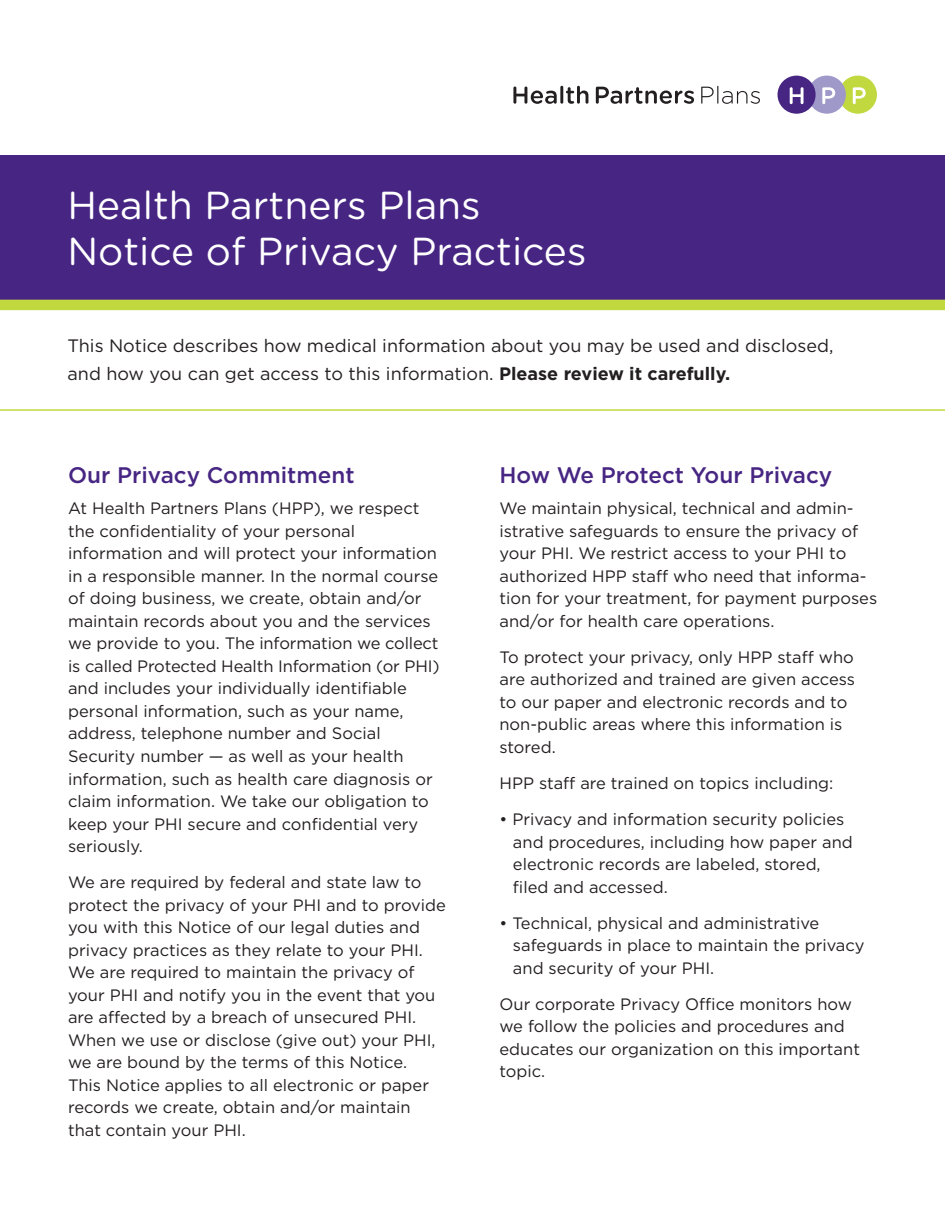
<style>
.page{position:relative;width:945px;height:1215px;background:#fff}
.page>*{position:absolute;margin:0;border:0;box-sizing:border-box;transform-origin:0 0}
.t1{font:39px/46.5px "Gotham Rounded";color:#fff}
.t2{font:500 22.5px "Gotham";color:#472683}
.t3{font:18px/28.5px "Gotham";color:#231f20}
.t4{font:16.5px/22.5px "Gotham";color:#231f20}
.s1{font-weight:700}
</style>
<div class="page">
<div style="left:0;top:155px;width:945px;height:145px;background:#472683"></div>
<div style="left:0;top:300px;width:945px;height:10px;background:#c2d83f"></div>
<hr style="left:0;top:409px;width:945px;height:2px;background:#c2d83f">
<div style="left:839px;top:76px;width:38px;height:38px;background:#c2d83f;border-radius:50%"></div>
<div style="left:808px;top:76px;width:38px;height:38px;background:#9f99ca;border-radius:50%"></div>
<div style="left:778px;top:76px;width:38px;height:38px;background:#472683;border-radius:50%"></div>
<svg style="left:513px;top:87px;width:44px;height:17px"></svg>
<hr style="left:560px;top:86px;width:3px;height:18px;background:#231f20">
<svg style="left:566px;top:86px;width:22px;height:18px"></svg>
<svg style="left:596px;top:87px;width:98px;height:17px"></svg>
<svg style="left:701px;top:86px;width:59px;height:18px"></svg>
<svg style="left:790px;top:87px;width:14px;height:17px"></svg>
<svg style="left:822px;top:87px;width:13px;height:17px"></svg>
<svg style="left:853px;top:87px;width:13px;height:17px"></svg>
<h1 class="t1" style="left:68px;top:180px;width:520px">Health Partners Plans<br>Notice of Privacy Practices</h1>
<p class="t3" style="left:68px;top:331px;width:767px">This Notice describes how medical information about you may be used and disclosed, and how you can get access to this information. <span class="s1">Please review it carefully.</span></p>
<h2 class="t2" style="left:68px;top:460px;width:288px">Our Privacy Commitment</h2>
<p class="t4" style="left:68px;top:497px;width:373px">At Health Partners Plans (HPP), we respect the confidentiality of your personal information and will protect your information in a responsible manner. In the normal course of doing business, we create, obtain and/or maintain records about you and the services we provide to you. The information we collect is called Protected Health Information (or PHI) and includes your individually identifiable personal information, such as your name, address, telephone number and Social Security number — as well as your health information, such as health care diagnosis or claim information. We take our obligation to keep your PHI secure and confidential very seriously.</p>
<p class="t4" style="left:68px;top:871px;width:379px">We are required by federal and state law to protect the privacy of your PHI and to provide you with this Notice of our legal duties and privacy practices as they relate to your PHI.<br>We are required to maintain the privacy of your PHI and notify you in the event that you are affected by a breach of unsecured PHI.<br>When we use or disclose (give out) your PHI, we are bound by the terms of this Notice.<br>This Notice applies to all electronic or paper records we create, obtain and/or maintain that contain your PHI.</p>
<h2 class="t2" style="left:500px;top:460px;width:334px">How We Protect Your Privacy</h2>
<p class="t4" style="left:500px;top:497px;width:379px">We maintain physical, technical and admin&shy;istrative safeguards to ensure the privacy of your PHI. We restrict access to your PHI to authorized HPP staff who need that informa&shy;tion for your treatment, for payment purposes and/or for health care operations.</p>
<p class="t4" style="left:500px;top:646px;width:357px">To protect your privacy, only HPP staff who are authorized and trained are given access to our paper and electronic records and to non-public areas where this information is stored.</p>
<p class="t4" style="left:500px;top:772px;width:335px">HPP staff are trained on topics including:</p>
<p class="t4" style="left:513px;top:808px;width:341px;text-indent:-13px">• Privacy and information security policies and procedures, including how paper and electronic records are labeled, stored, filed and accessed.</p>
<p class="t4" style="left:513px;top:911px;width:353px;text-indent:-13px">• Technical, physical and administrative safeguards in place to maintain the privacy and security of your PHI.</p>
<p class="t4" style="left:500px;top:992px;width:362px">Our corporate Privacy Office monitors how we follow the policies and procedures and educates our organization on this important topic.</p>
</div>
